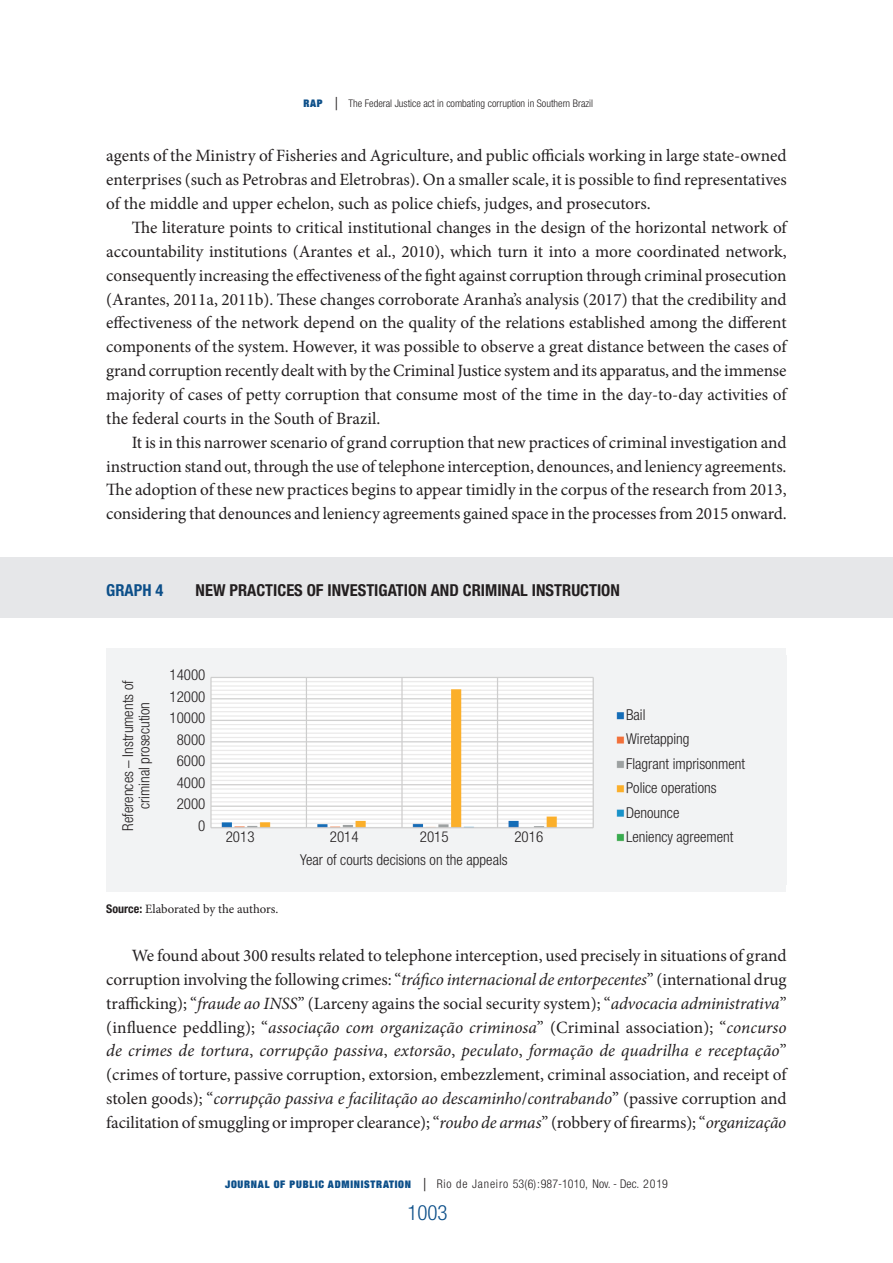
<style>
.page{position:relative;width:893px;height:1263px;background:#fff}
.page>*{position:absolute;margin:0;border:0;box-sizing:border-box;transform-origin:0 0}
.t1{font:300 condensed 21px "Helvetica Neue LT Std";color:#0c4f89}
.t2{font:17.25px/23.9px "Minion Pro";letter-spacing:-.005em;color:#231f20;text-align:justify}
.t3{font:700 condensed 16.5px "Helvetica Neue LT Std";color:#231f20}
.t4{font:700 condensed 16.5px "Helvetica Neue LT Std";color:#0c4f89}
.t5{font:300 condensed 15px/21.5px "Helvetica Neue LT Std";color:#231f20;text-align:right}
.t6{font:12.75px "Minion Pro";letter-spacing:-.005em;color:#231f20}
.t7{font:300 condensed 12px "Helvetica Neue LT Std";letter-spacing:.035em;color:#231f20}
.t8{font:300 condensed 10.5px "Helvetica Neue LT Std";color:#231f20}
.s1{font-family:"Helvetica Neue";font-weight:900;font-stretch:expanded;color:#0c4f89}
.s2{font-size:18px}
.s3{font-family:"Helvetica Neue LT Std";font-weight:700;font-stretch:condensed;font-size:12px}
.s4{font-style:italic}
.s5{font-family:"Helvetica Neue";font-weight:900;font-stretch:expanded;font-size:10.5px;color:#0c4f89}
</style>
<div class="page">
<div style="left:0;top:557px;width:893px;height:61px;background:#e6e7e9"></div>
<div style="left:107px;top:648px;width:679px;height:243px;background:#f2f3f4"></div>
<img style="left:210px;top:677px;width:418px;height:165px">
<p class="t8" style="left:303px;top:98px;width:291px"><span class="s1">RAP</span> <span class="s2">|</span> The Federal Justice act in combating corruption in Southern Brazil</p>
<p class="t2" style="left:106px;top:144px;width:682px">agents of the Ministry of Fisheries and Agriculture, and public officials working in large state-owned enterprises (such as Petrobras and Eletrobras). On a smaller scale, it is possible to find representatives of the middle and upper echelon, such as police chiefs, judges, and prosecutors.</p>
<p class="t2" style="left:106px;top:216px;width:682px;text-indent:26px">The literature points to critical institutional changes in the design of the horizontal network of accountability institutions (Arantes et al., 2010), which turn it into a more coordinated network, consequently increasing the effectiveness of the fight against corruption through criminal prosecution (Arantes, 2011a, 2011b). These changes corroborate Aranha’s analysis (2017) that the credibility and effectiveness of the network depend on the quality of the relations established among the different components of the system. However, it was possible to observe a great distance between the cases of grand corruption recently dealt with by the Criminal Justice system and its apparatus, and the immense majority of cases of petty corruption that consume most of the time in the day-to-day activities of the federal courts in the South of Brazil.</p>
<p class="t2" style="left:106px;top:430px;width:682px;text-indent:26px">It is in this narrower scenario of grand corruption that new practices of criminal investigation and instruction stand out, through the use of telephone interception, denounces, and leniency agreements.<br>The adoption of these new practices begins to appear timidly in the corpus of the research from 2013, considering that denounces and leniency agreements gained space in the processes from 2015 onward.</p>
<p class="t4" style="left:106px;top:580px;width:59px">GRAPH 4</p>
<p class="t3" style="left:196px;top:580px;width:426px">NEW PRACTICES OF INVESTIGATION AND CRIMINAL INSTRUCTION</p>
<p class="t5" style="left:119px;top:831px;width:152px;line-height:16.5px;text-align:center;rotate:-90deg">References – Instruments of criminal prosecution</p>
<p class="t5" style="left:170px;top:664px;width:38px">14000<br>12000<br>10000<br>8000<br>6000<br>4000<br>2000<br>0</p>
<p class="t5" style="left:226px;top:826px;width:30px">2013</p>
<p class="t5" style="left:330px;top:826px;width:30px">2014</p>
<p class="t5" style="left:420px;top:826px;width:30px">2015</p>
<p class="t5" style="left:514px;top:826px;width:30px">2016</p>
<p class="t5" style="left:300px;top:849px;width:209px">Year of courts decisions on the appeals</p>
<p class="t5" style="left:626px;top:702px;width:121px;line-height:24.5px;text-align:left">Bail<br>Wiretapping<br>Flagrant imprisonment<br>Police operations<br>Denounce<br>Leniency agreement</p>
<p class="t6" style="left:106px;top:901px;width:174px"><span class="s3">Source:</span> Elaborated by the authors.</p>
<p class="t2" style="left:106px;top:944px;width:682px;text-indent:26px">We found about 300 results related to telephone interception, used precisely in situations of grand corruption involving the following crimes: “<span class="s4">tráfico internacional de entorpecentes</span>” (international drug trafficking); “<span class="s4">fraude ao INSS</span>” (Larceny agains the social security system); “<span class="s4">advocacia administrativa</span>” (influence peddling); “<span class="s4">associação com organização criminosa</span>” (Criminal association); “<span class="s4">concurso de crimes de tortura</span>, <span class="s4">corrupção passiva</span>, <span class="s4">extorsão</span>, <span class="s4">peculato</span>, <span class="s4">formação de quadrilha e receptação</span>” (crimes of torture, passive corruption, extorsion, embezzlement, criminal association, and receipt of stolen goods); “<span class="s4">corrupção passiva e facilitação ao descaminho</span>/<span class="s4">contrabando</span>” (passive corruption and facilitation of smuggling or improper clearance); “<span class="s4">roubo de armas</span>” (robbery of firearms); “<span class="s4">organização</span></p>
<p class="t7" style="left:225px;top:1176px;width:444px"><span class="s5">JOURNAL OF PUBLIC ADMINISTRATION</span> <span class="s2">|</span> Rio de Janeiro 53(6):987-1010, Nov. - Dec. 2019</p>
<p class="t1" style="left:407px;top:1200px;width:42px">1003</p>
</div>
